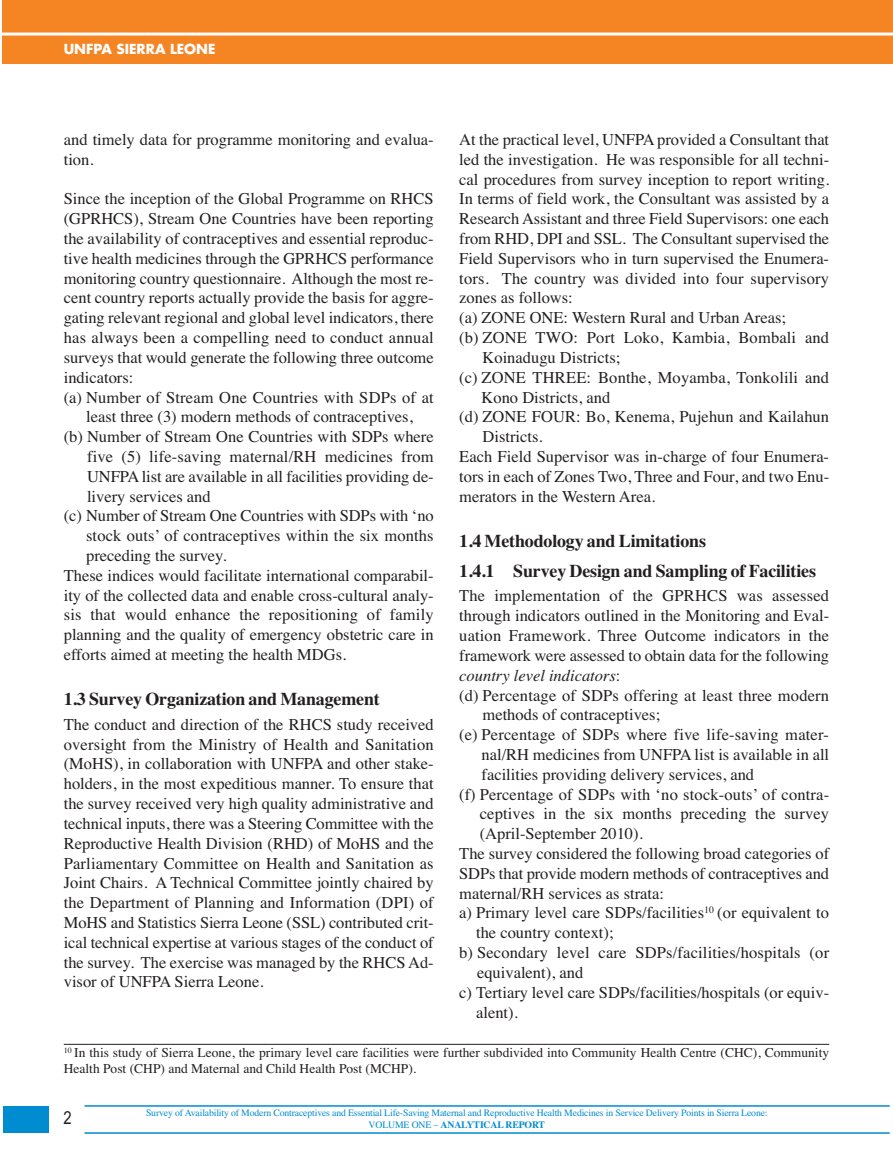
<style>
.page{position:relative;width:893px;height:1170px;background:#fff}
.page>*{position:absolute;margin:0;border:0;box-sizing:border-box;transform-origin:0 0}
.t1{font:700 18px/30.2px "Times";letter-spacing:-.01em;color:#231f20}
.t2{font:18px "Arial Narrow";color:#231f20}
.t3{font:16.5px/19.8px "Times";color:#231f20}
.t4{font:italic 16.5px "Times";color:#231f20}
.t5{font:13.5px/16.2px "Times";color:#231f20}
.t6{font:700 13.5px "Futura";color:#fff}
.t7{font:9.75px/11.7px "Times";letter-spacing:-.015em;color:#008cd0;text-align:center}
.s1{font-style:normal}
.s2{font-weight:700}
</style>
<div class="page">
<hr style="left:84px;top:1105px;width:806px;height:1px;background:#008cd0">
<hr style="left:84px;top:1132px;width:806px;height:1px;background:#008cd0">
<div style="left:3px;top:1106px;width:46px;height:26px;background:#008cd0"></div>
<div style="left:2px;top:0;width:890px;height:64px;background:#f58423"></div>
<hr style="left:2px;top:33px;width:891px;height:3px;background:#fff">
<hr style="left:64px;top:1043px;width:765px;height:1px;background:#231f20">
<p class="t6" style="left:64px;top:43px;width:153px">UNFPA SIERRA LEONE</p>
<p class="t3" style="left:64px;top:129px;width:371px">and timely data for programme monitoring and evalua&shy;tion.</p>
<p class="t3" style="left:64px;top:189px;width:371px">Since the inception of the Global Programme on RHCS</p>
<p class="t3" style="left:64px;top:208px;width:371px">(GPRHCS), Stream One Countries have been reporting</p>
<p class="t3" style="left:64px;top:228px;width:371px">the availability of contraceptives and essential reproduc-</p>
<p class="t3" style="left:64px;top:248px;width:371px">tive health medicines through the GPRHCS performance</p>
<p class="t3" style="left:64px;top:268px;width:371px">monitoring country questionnaire. Although the most re-</p>
<p class="t3" style="left:64px;top:288px;width:371px">cent country reports actually provide the basis for aggre-</p>
<p class="t3" style="left:64px;top:307px;width:371px">gating relevant regional and global level indicators, there</p>
<p class="t3" style="left:64px;top:327px;width:371px">has always been a compelling need to conduct annual</p>
<p class="t3" style="left:64px;top:347px;width:371px">surveys that would generate the following three outcome</p>
<p class="t3" style="left:64px;top:367px;width:71px">indicators:</p>
<p class="t3" style="left:64px;top:387px;width:371px">(a) Number of Stream One Countries with SDPs of at</p>
<p class="t3" style="left:86px;top:406px;width:328px">least three (3) modern methods of contraceptives,</p>
<p class="t3" style="left:64px;top:426px;width:371px">(b) Number of Stream One Countries with SDPs where</p>
<p class="t3" style="left:87px;top:446px;width:348px">five (5) life-saving maternal/RH medicines from</p>
<p class="t3" style="left:87px;top:466px;width:348px">UNFPA list are available in all facilities providing de-</p>
<p class="t3" style="left:87px;top:486px;width:125px">livery services and</p>
<p class="t3" style="left:64px;top:505px;width:371px">(c) Number of Stream One Countries with SDPs with ‘no</p>
<p class="t3" style="left:86px;top:525px;width:349px">stock outs’ of contraceptives within the six months</p>
<p class="t3" style="left:86px;top:545px;width:142px">preceding the survey.</p>
<p class="t3" style="left:64px;top:565px;width:371px">These indices would facilitate international comparabil-</p>
<p class="t3" style="left:64px;top:585px;width:371px">ity of the collected data and enable cross-cultural analy-</p>
<p class="t3" style="left:64px;top:604px;width:371px">sis that would enhance the repositioning of family</p>
<p class="t3" style="left:64px;top:624px;width:371px">planning and the quality of emergency obstetric care in</p>
<p class="t3" style="left:64px;top:644px;width:284px">efforts aimed at meeting the health MDGs.</p>
<p class="t1" style="left:64px;top:683px;width:318px">1.3 Survey Organization and Management</p>
<p class="t3" style="left:64px;top:714px;width:371px;text-align:justify">The conduct and direction of the RHCS study received oversight from the Ministry of Health and Sanitation (MoHS), in collaboration with UNFPA and other stake&shy;holders, in the most expeditious manner. To ensure that the survey received very high quality administrative and technical inputs, there was a Steering Committee with the Reproductive Health Division (RHD) of MoHS and the Parliamentary Committee on Health and Sanitation as Joint Chairs. A Technical Committee jointly chaired by the Department of Planning and Information (DPI) of MoHS and Statistics Sierra Leone (SSL) contributed crit&shy;ical technical expertise at various stages of the conduct of the survey. The exercise was managed by the RHCS Ad&shy;visor of UNFPA Sierra Leone.</p>
<p class="t3" style="left:459px;top:129px;width:371px">At the practical level, UNFPA provided a Consultant that</p>
<p class="t3" style="left:459px;top:149px;width:371px">led the investigation. He was responsible for all techni-</p>
<p class="t3" style="left:459px;top:169px;width:371px">cal procedures from survey inception to report writing.</p>
<p class="t3" style="left:459px;top:189px;width:371px">In terms of field work, the Consultant was assisted by a</p>
<p class="t3" style="left:459px;top:208px;width:371px">Research Assistant and three Field Supervisors: one each</p>
<p class="t3" style="left:459px;top:228px;width:371px">from RHD, DPI and SSL. The Consultant supervised the</p>
<p class="t3" style="left:459px;top:248px;width:371px">Field Supervisors who in turn supervised the Enumera-</p>
<p class="t3" style="left:459px;top:268px;width:371px">tors. The country was divided into four supervisory</p>
<p class="t3" style="left:459px;top:288px;width:115px">zones as follows:</p>
<p class="t3" style="left:459px;top:307px;width:328px">(a) ZONE ONE: Western Rural and Urban Areas;</p>
<p class="t3" style="left:459px;top:327px;width:371px">(b) ZONE TWO: Port Loko, Kambia, Bombali and</p>
<p class="t3" style="left:482px;top:347px;width:139px">Koinadugu Districts;</p>
<p class="t3" style="left:459px;top:367px;width:371px">(c) ZONE THREE: Bonthe, Moyamba, Tonkolili and</p>
<p class="t3" style="left:482px;top:387px;width:130px">Kono Districts, and</p>
<p class="t3" style="left:459px;top:406px;width:371px">(d) ZONE FOUR: Bo, Kenema, Pujehun and Kailahun</p>
<p class="t3" style="left:482px;top:426px;width:62px">Districts.</p>
<p class="t3" style="left:459px;top:446px;width:371px">Each Field Supervisor was in-charge of four Enumera-</p>
<p class="t3" style="left:459px;top:466px;width:371px">tors in each of Zones Two, Three and Four, and two Enu-</p>
<p class="t3" style="left:459px;top:486px;width:197px">merators in the Western Area.</p>
<p class="t1" style="left:459px;top:525px;width:358px">1.4 Methodology and Limitations<br>1.4.1 Survey Design and Sampling of Facilities</p>
<p class="t3" style="left:459px;top:585px;width:371px">The implementation of the GPRHCS was assessed</p>
<p class="t3" style="left:459px;top:605px;width:371px">through indicators outlined in the Monitoring and Eval-</p>
<p class="t3" style="left:459px;top:625px;width:371px">uation Framework. Three Outcome indicators in the</p>
<p class="t3" style="left:459px;top:645px;width:371px">framework were assessed to obtain data for the following</p>
<p class="t4" style="left:459px;top:665px;width:163px">country level indicators<span class="s1">:</span></p>
<p class="t3" style="left:459px;top:684px;width:371px">(d) Percentage of SDPs offering at least three modern</p>
<p class="t3" style="left:482px;top:704px;width:179px">methods of contraceptives;</p>
<p class="t3" style="left:459px;top:724px;width:371px">(e) Percentage of SDPs where five life-saving mater-</p>
<p class="t3" style="left:482px;top:744px;width:349px">nal/RH medicines from UNFPA list is available in all</p>
<p class="t3" style="left:482px;top:764px;width:274px">facilities providing delivery services, and</p>
<p class="t3" style="left:459px;top:783px;width:371px">(f) Percentage of SDPs with ‘no stock-outs’ of contra-</p>
<p class="t3" style="left:480px;top:803px;width:351px">ceptives in the six months preceding the survey</p>
<p class="t3" style="left:480px;top:823px;width:165px">(April-September 2010).</p>
<p class="t3" style="left:459px;top:843px;width:371px">The survey considered the following broad categories of</p>
<p class="t3" style="left:459px;top:863px;width:371px">SDPs that provide modern methods of contraceptives and</p>
<p class="t3" style="left:459px;top:882px;width:206px">maternal/RH services as strata:</p>
<p class="t3" style="left:459px;top:902px;width:371px">a) Primary level care SDPs/facilities<sup>10</sup> (or equivalent to</p>
<p class="t3" style="left:476px;top:922px;width:139px">the country context);</p>
<p class="t3" style="left:459px;top:942px;width:371px">b) Secondary level care SDPs/facilities/hospitals (or</p>
<p class="t3" style="left:477px;top:962px;width:108px">equivalent), and</p>
<p class="t3" style="left:459px;top:981px;width:371px">c) Tertiary level care SDPs/facilities/hospitals (or equiv-</p>
<p class="t3" style="left:476px;top:1001px;width:43px">alent).</p>
<p class="t5" style="left:64px;top:1044px;width:767px"><sup>10</sup> In this study of Sierra Leone, the primary level care facilities were further subdivided into Community Health Centre (CHC), Community<br>Health Post (CHP) and Maternal and Child Health Post (MCHP).</p>
<p class="t2" style="left:63px;top:1106px;width:10px">2</p>
<p class="t7" style="left:146px;top:1106px;width:623px">Survey of Availability of Modern Contraceptives and Essential Life-Saving Maternal and Reproductive Health Medicines in Service Delivery Points in Sierra Leone:<br>VOLUME ONE – <span class="s2">ANALYTICAL REPORT</span></p>
</div>
